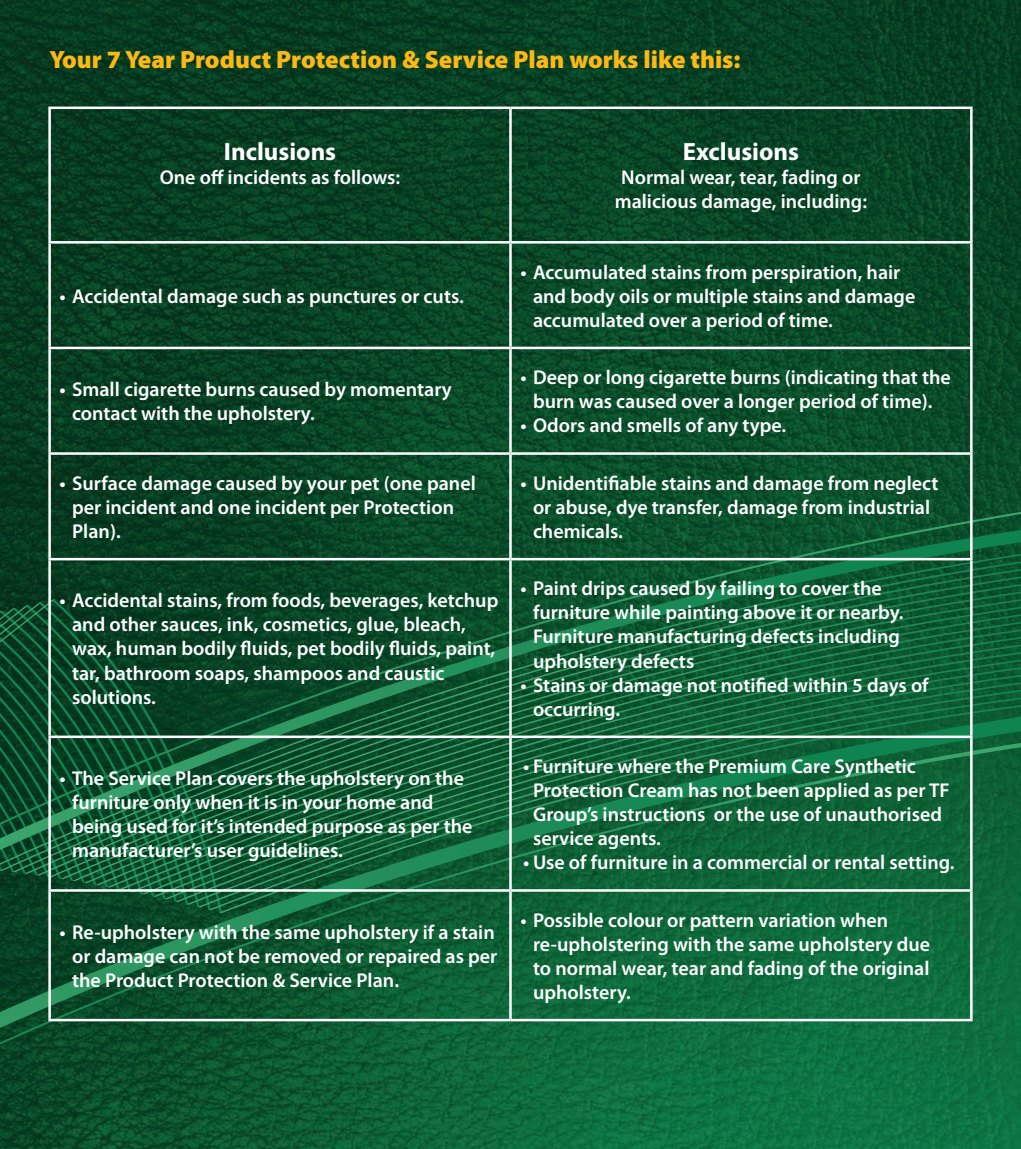
<style>
.page{position:relative;width:1021px;height:1149px;background:#fff}
.page>*{position:absolute;margin:0;border:0;box-sizing:border-box;transform-origin:0 0}
.t1{font:900 25px "Myriad Pro";color:#fcb814}
.t2{font:700 25px "Myriad Pro";color:#fff}
.t3{font:600 20px/24px "Myriad Pro";color:#fff}
</style>
<div class="page">
<img style="left:0;top:0;width:1020px;height:1148px">
<svg style="left:0;top:511px;width:1020px;height:231px"></svg>
<svg style="left:0;top:742px;width:1020px;height:302px"></svg>
<svg style="left:0;top:599px;width:55px;height:43px"></svg>
<hr style="left:48px;top:106px;width:462px;height:3px;background:#fff">
<hr style="left:48px;top:109px;width:3px;height:132px;background:#fff">
<hr style="left:510px;top:106px;width:462px;height:3px;background:#fff">
<hr style="left:509px;top:109px;width:2px;height:132px;background:#fff">
<hr style="left:970px;top:109px;width:2px;height:132px;background:#fff">
<hr style="left:48px;top:241px;width:462px;height:2px;background:#fff">
<hr style="left:48px;top:243px;width:3px;height:103px;background:#fff">
<hr style="left:510px;top:241px;width:462px;height:2px;background:#fff">
<hr style="left:509px;top:243px;width:2px;height:103px;background:#fff">
<hr style="left:970px;top:243px;width:2px;height:103px;background:#fff">
<hr style="left:48px;top:346px;width:462px;height:3px;background:#fff">
<hr style="left:48px;top:349px;width:3px;height:103px;background:#fff">
<hr style="left:510px;top:346px;width:462px;height:3px;background:#fff">
<hr style="left:509px;top:349px;width:2px;height:103px;background:#fff">
<hr style="left:970px;top:349px;width:2px;height:103px;background:#fff">
<hr style="left:48px;top:452px;width:462px;height:2px;background:#fff">
<hr style="left:48px;top:454px;width:3px;height:103px;background:#fff">
<hr style="left:510px;top:452px;width:462px;height:2px;background:#fff">
<hr style="left:509px;top:454px;width:2px;height:103px;background:#fff">
<hr style="left:970px;top:454px;width:2px;height:103px;background:#fff">
<hr style="left:48px;top:737px;width:3px;height:151px;background:#fff">
<hr style="left:509px;top:737px;width:2px;height:151px;background:#fff">
<hr style="left:970px;top:737px;width:2px;height:151px;background:#fff">
<hr style="left:48px;top:888px;width:462px;height:3px;background:#fff">
<hr style="left:48px;top:891px;width:3px;height:127px;background:#fff">
<hr style="left:510px;top:888px;width:462px;height:3px;background:#fff">
<hr style="left:509px;top:891px;width:2px;height:127px;background:#fff">
<hr style="left:970px;top:891px;width:2px;height:127px;background:#fff">
<hr style="left:48px;top:1018px;width:462px;height:2px;background:#fff">
<hr style="left:510px;top:1018px;width:462px;height:2px;background:#fff">
<hr style="left:48px;top:557px;width:462px;height:3px;background:#fff">
<hr style="left:48px;top:560px;width:3px;height:175px;background:#fff">
<hr style="left:48px;top:735px;width:462px;height:2px;background:#fff">
<hr style="left:510px;top:557px;width:462px;height:3px;background:#fff">
<hr style="left:509px;top:560px;width:2px;height:175px;background:#fff">
<hr style="left:970px;top:560px;width:2px;height:175px;background:#fff">
<hr style="left:510px;top:735px;width:462px;height:2px;background:#fff">
<p class="t1" style="left:50px;top:46px;width:692px">Your 7 Year Product Protection &amp; Service Plan works like this:</p>
<p class="t2" style="left:224px;top:136px;width:114px">Inclusions</p>
<p class="t3" style="left:160px;top:166px;width:242px">One off incidents as follows:</p>
<p class="t3" style="left:60px;top:284px;width:406px">• Accidental damage such as punctures or cuts.</p>
<p class="t2" style="left:682px;top:136px;width:118px">Exclusions</p>
<p class="t3" style="left:614px;top:166px;width:254px;text-align:center">Normal wear, tear, fading or malicious damage, including:</p>
<p class="t3" style="left:533px;top:260px;width:384px;text-indent:-12px">• Accumulated stains from perspiration, hair and body oils or multiple stains and damage accumulated over a period of time.</p>
<p class="t3" style="left:72px;top:378px;width:381px;text-indent:-12px">• Small cigarette burns caused by momentary contact with the upholstery.</p>
<p class="t3" style="left:520px;top:366px;width:432px;text-align:center">• Deep or long cigarette burns (indicating that the burn was caused over a longer period of time).</p>
<p class="t3" style="left:520px;top:414px;width:267px">• Odors and smells of any type.</p>
<p class="t3" style="left:72px;top:471px;width:405px;text-indent:-12px">• Surface damage caused by your pet (one panel per incident and one incident per Protection<br>Plan).</p>
<p class="t3" style="left:533px;top:471px;width:407px;text-indent:-12px">• Unidentifiable stains and damage from neglect or abuse, dye transfer, damage from industrial chemicals.</p>
<p class="t3" style="left:72px;top:589px;width:428px;text-indent:-12px">• Accidental stains, from foods, beverages, ketchup and other sauces, ink, cosmetics, glue, bleach, wax, human bodily fluids, pet bodily fluids, paint, tar, bathroom soaps, shampoos and caustic solutions.</p>
<p class="t3" style="left:533px;top:577px;width:372px;text-indent:-12px">• Paint drips caused by failing to cover the furniture while painting above it or nearby.<br>Furniture manufacturing defects including upholstery defects</p>
<p class="t3" style="left:533px;top:673px;width:397px;text-indent:-12px">• Stains or damage not notified within 5 days of occurring.</p>
<p class="t3" style="left:72px;top:766px;width:402px;text-indent:-12px">• The Service Plan covers the upholstery on the furniture only when it is in your home and being used for it’s intended purpose as per the manufacturer’s user guidelines.</p>
<p class="t3" style="left:533px;top:754px;width:418px;text-indent:-10px">• Furniture where the Premium Care Synthetic Protection Cream has not been applied as per TF Group’s instructions or the use of unauthorised service agents.</p>
<p class="t3" style="left:523px;top:850px;width:433px">• Use of furniture in a commercial or rental setting.</p>
<p class="t3" style="left:72px;top:920px;width:427px;text-indent:-12px">• Re-upholstery with the same upholstery if a stain or damage can not be removed or repaired as per the Product Protection &amp; Service Plan.</p>
<p class="t3" style="left:533px;top:908px;width:398px;text-indent:-12px">• Possible colour or pattern variation when re-upholstering with the same upholstery due to normal wear, tear and fading of the original upholstery.</p>
</div>
